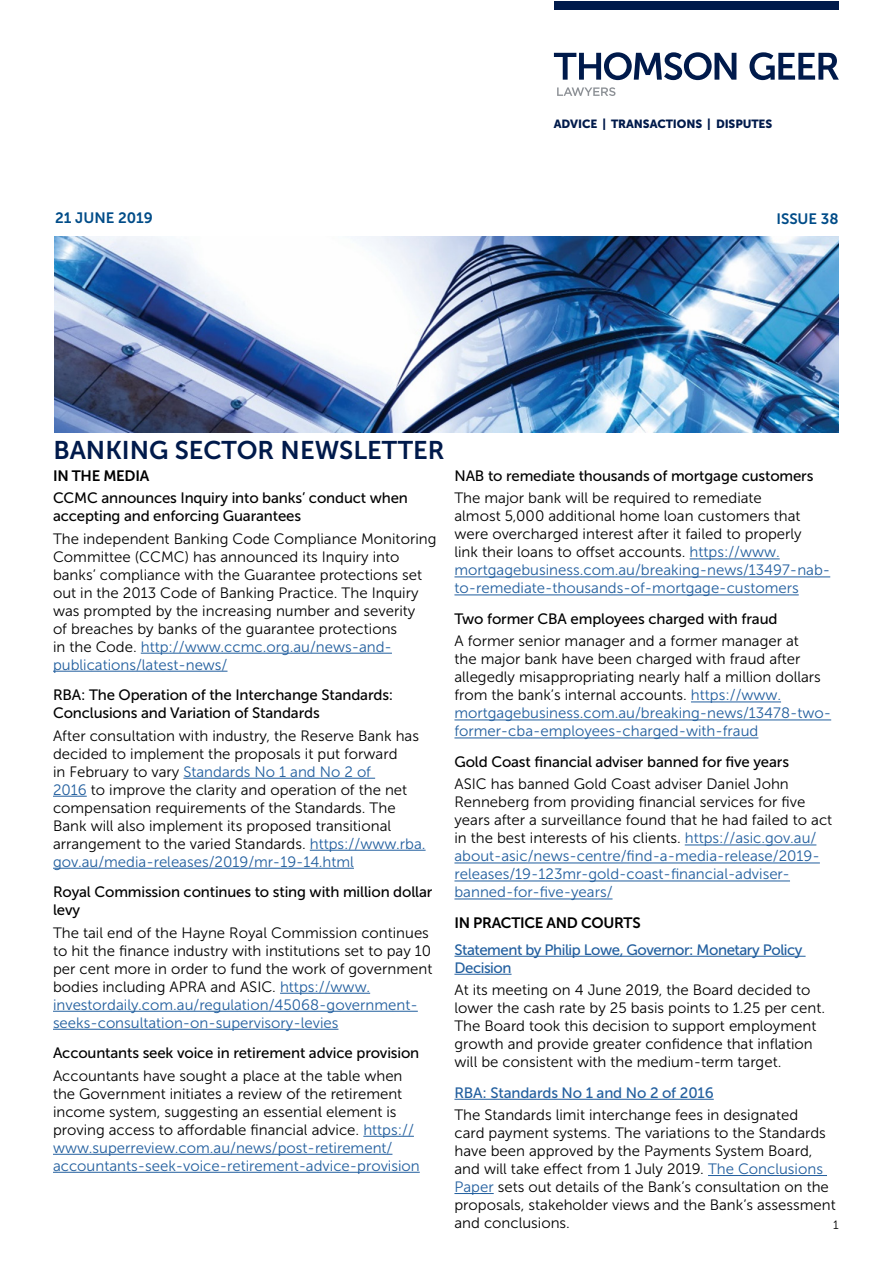
<style>
.page{position:relative;width:893px;height:1263px;background:#fff}
.page>*{position:absolute;margin:0;border:0;box-sizing:border-box;transform-origin:0 0}
.t1{font:25.5px "Museo Sans 700";color:#001a4b}
.t2{font:15px/18px "Museo Sans 300";color:#000}
.t3{font:15px/18px "Museo Sans 500";letter-spacing:-.01em;color:#000}
.t4{font:15px/18px "Museo Sans 500";letter-spacing:-.03em;color:#215e9e}
.t5{font:15px "Museo Sans 700";letter-spacing:-.02em;color:#000}
.t6{font:15px "Museo Sans 500";letter-spacing:-.01em;color:#215e9e}
.t7{font:15px "Museo Sans 700";color:#004c88}
.t8{font:12px "Museo Sans 300";color:#000}
.t9{font:11.85px "Museo Sans 900";letter-spacing:-.01em;color:#001a4b}
.s1{color:#215e9e}
</style>
<div class="page">
<svg style="left:554px;top:52px;width:285px;height:28px"></svg>
<svg style="left:557px;top:87px;width:58px;height:9px"></svg>
<div style="left:554px;top:1px;width:285px;height:9px;background:#001a4b"></div>
<hr style="left:141px;top:653px;width:251px;height:1px;background:#215e9e">
<hr style="left:53px;top:671px;width:174px;height:1px;background:#215e9e">
<hr style="left:183px;top:778px;width:192px;height:1px;background:#215e9e">
<hr style="left:53px;top:796px;width:34px;height:1px;background:#215e9e">
<hr style="left:310px;top:850px;width:116px;height:1px;background:#215e9e">
<hr style="left:53px;top:868px;width:301px;height:1px;background:#215e9e">
<hr style="left:280px;top:993px;width:90px;height:1px;background:#215e9e">
<hr style="left:53px;top:1011px;width:365px;height:1px;background:#215e9e">
<hr style="left:53px;top:1029px;width:285px;height:1px;background:#215e9e">
<hr style="left:363px;top:1136px;width:51px;height:1px;background:#215e9e">
<hr style="left:53px;top:1154px;width:339px;height:1px;background:#215e9e">
<hr style="left:53px;top:1172px;width:367px;height:1px;background:#215e9e">
<hr style="left:690px;top:558px;width:90px;height:1px;background:#215e9e">
<hr style="left:454px;top:576px;width:376px;height:1px;background:#215e9e">
<hr style="left:454px;top:594px;width:345px;height:1px;background:#215e9e">
<hr style="left:691px;top:701px;width:90px;height:1px;background:#215e9e">
<hr style="left:454px;top:719px;width:377px;height:1px;background:#215e9e">
<hr style="left:454px;top:737px;width:304px;height:1px;background:#215e9e">
<hr style="left:685px;top:844px;width:131px;height:1px;background:#215e9e">
<hr style="left:454px;top:862px;width:366px;height:1px;background:#215e9e">
<hr style="left:454px;top:880px;width:336px;height:1px;background:#215e9e">
<hr style="left:454px;top:898px;width:158px;height:1px;background:#215e9e">
<hr style="left:454px;top:956px;width:352px;height:1px;background:#215e9e">
<hr style="left:454px;top:974px;width:58px;height:1px;background:#215e9e">
<hr style="left:454px;top:1099px;width:260px;height:1px;background:#215e9e">
<hr style="left:708px;top:1175px;width:119px;height:1px;background:#215e9e">
<hr style="left:454px;top:1193px;width:40px;height:1px;background:#215e9e">
<img style="left:54px;top:236px;width:785px;height:196px">
<p class="t9" style="left:554px;top:117px;width:220px">ADVICE | TRANSACTIONS | DISPUTES</p>
<p class="t7" style="left:55px;top:209px;width:99px">21 JUNE 2019</p>
<p class="t7" style="left:776px;top:210px;width:64px">ISSUE 38</p>
<h1 class="t1" style="left:53px;top:435px;width:393px">BANKING SECTOR NEWSLETTER</h1>
<p class="t5" style="left:53px;top:468px;width:98px">IN THE MEDIA</p>
<p class="t3" style="left:53px;top:489px;width:356px">CCMC announces Inquiry into banks’ conduct when accepting and enforcing Guarantees</p>
<p class="t2" style="left:53px;top:530px;width:385px">The independent Banking Code Compliance Monitoring Committee (CCMC) has announced its Inquiry into banks’ compliance with the Guarantee protections set out in the 2013 Code of Banking Practice. The Inquiry was prompted by the increasing number and severity<br>of breaches by banks of the guarantee protections<br>in the Code. <span class="s1">http://www.ccmc.org.au/news-and&shy;publications/latest-news/</span></p>
<p class="t3" style="left:53px;top:686px;width:342px">RBA: The Operation of the Interchange Standards:<br>Conclusions and Variation of Standards</p>
<p class="t2" style="left:53px;top:727px;width:374px">After consultation with industry, the Reserve Bank has decided to implement the proposals it put forward<br>in February to vary <span class="s1">Standards No 1 and No 2 of<br>2016</span> to improve the clarity and operation of the net compensation requirements of the Standards. The Bank will also implement its proposed transitional arrangement to the varied Standards. <span class="s1">https://www.rba. gov.au/media-releases/2019/mr-19-14.html</span></p>
<p class="t3" style="left:53px;top:883px;width:381px">Royal Commission continues to sting with million dollar levy</p>
<p class="t2" style="left:53px;top:924px;width:381px">The tail end of the Hayne Royal Commission continues to hit the finance industry with institutions set to pay 10 per cent more in order to fund the work of government bodies including APRA and ASIC. <span class="s1">https://www. investordaily.com.au/regulation/45068-government&shy;seeks-consultation-on-supervisory-levies</span></p>
<p class="t3" style="left:53px;top:1044px;width:368px">Accountants seek voice in retirement advice provision</p>
<p class="t2" style="left:53px;top:1067px;width:368px">Accountants have sought a place at the table when the Government initiates a review of the retirement income system, suggesting an essential element is proving access to affordable financial advice. <span class="s1">https:// www.superreview.com.au/news/post-retirement/ accountants-seek-voice-retirement-advice-provision</span></p>
<p class="t3" style="left:454px;top:467px;width:360px">NAB to remediate thousands of mortgage customers</p>
<p class="t2" style="left:454px;top:489px;width:377px">The major bank will be required to remediate<br>almost 5,000 additional home loan customers that were overcharged interest after it failed to properly<br>link their loans to offset accounts. <span class="s1">https://www. mortgagebusiness.com.au/breaking-news/13497-nab&shy;to-remediate-thousands-of-mortgage-customers</span></p>
<p class="t3" style="left:454px;top:610px;width:325px">Two former CBA employees charged with fraud</p>
<p class="t2" style="left:454px;top:632px;width:378px">A former senior manager and a former manager at<br>the major bank have been charged with fraud after allegedly misappropriating nearly half a million dollars from the bank’s internal accounts. <span class="s1">https://www. mortgagebusiness.com.au/breaking-news/13478-two&shy;former-cba-employees-charged-with-fraud</span></p>
<p class="t3" style="left:454px;top:753px;width:336px">Gold Coast financial adviser banned for five years</p>
<p class="t2" style="left:454px;top:775px;width:379px">ASIC has banned Gold Coast adviser Daniel John Renneberg from providing financial services for five years after a surveillance found that he had failed to act in the best interests of his clients. <span class="s1">https://asic.gov.au/ about-asic/news-centre/find-a-media-release/2019- releases/19-123mr-gold-coast-financial-adviser&shy;banned-for-five-years/</span></p>
<p class="t5" style="left:454px;top:915px;width:188px">IN PRACTICE AND COURTS</p>
<p class="t4" style="left:454px;top:940px;width:350px">Statement by Philip Lowe, Governor: Monetary Policy<br>Decision</p>
<p class="t2" style="left:454px;top:981px;width:372px">At its meeting on 4 June 2019, the Board decided to lower the cash rate by 25 basis points to 1.25 per cent.<br>The Board took this decision to support employment growth and provide greater confidence that inflation will be consistent with the medium-term target.</p>
<p class="t6" style="left:454px;top:1084px;width:261px">RBA: Standards No 1 and No 2 of 2016</p>
<p class="t2" style="left:454px;top:1106px;width:383px">The Standards limit interchange fees in designated<br>card payment systems. The variations to the Standards have been approved by the Payments System Board, and will take effect from 1 July 2019. <span class="s1">The Conclusions Paper</span> sets out details of the Bank’s consultation on the proposals, stakeholder views and the Bank’s assessment and conclusions.</p>
<p class="t8" style="left:833px;top:1219px;width:7px">1</p>
</div>
